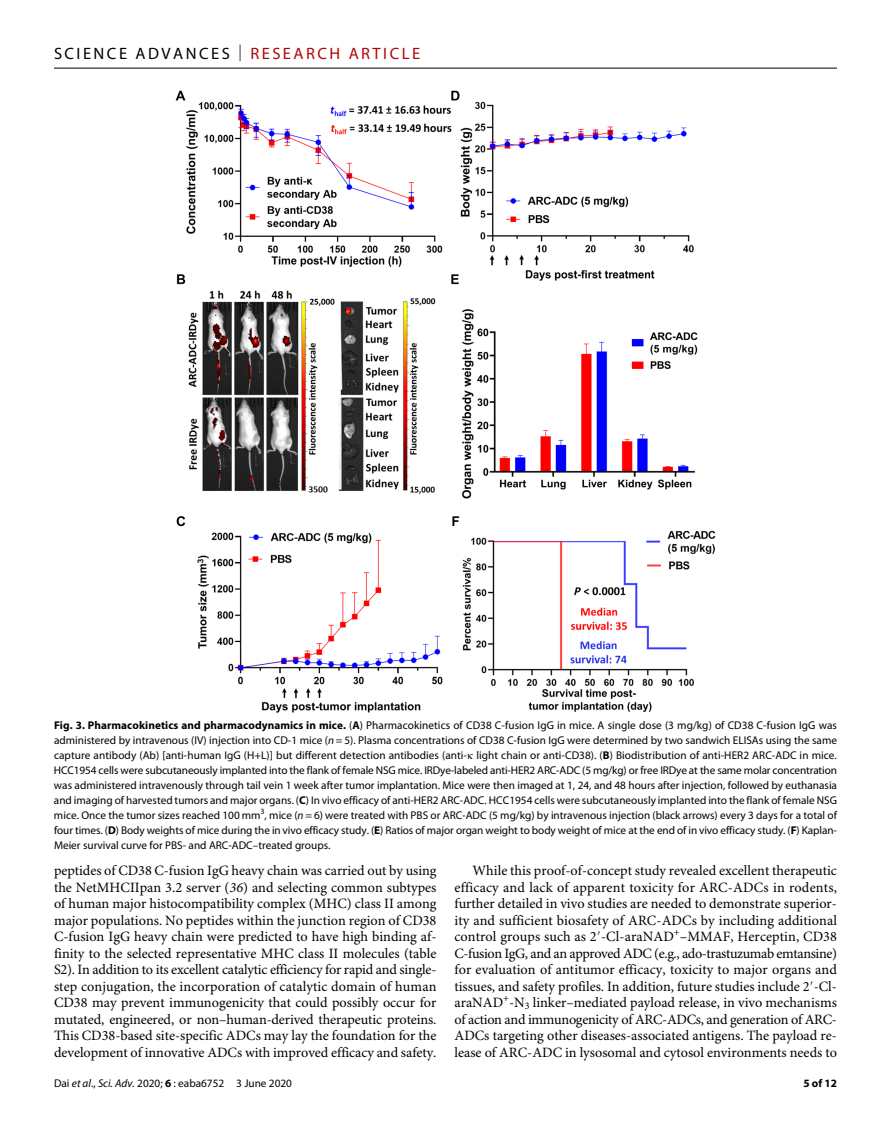
<style>
.page{position:relative;width:891px;height:1134px;background:#fff}
.page>*{position:absolute;margin:0;border:0;box-sizing:border-box;transform-origin:0 0}
.t1{font:16.5px "Myriad Pro";letter-spacing:.15em;color:#000}
.t2{font:14.25px/16.5px "Minion Pro";color:#000;text-align:justify}
.t3{font:11.25px/15px "Myriad Pro";color:#000;text-align:justify}
.t4{font:700 11.25px "Myriad Pro";color:#000}
.s1{font-weight:300}
.s2{color:#b10508}
.s3{font-weight:700}
.s4{font-style:italic}
</style>
<div class="page">
<hr style="left:54px;top:68px;width:783px;height:1px;background:#000">
<img style="left:176px;top:90px;width:540px;height:622px">
<p class="t1" style="left:54px;top:40px;width:368px">SCIENCE ADVANCES <span class="s1">|</span> <span class="s2">RESEARCH ARTICLE</span></p>
<p class="t3" style="left:54px;top:718px;width:785px"><span class="s3">Fig. 3. Pharmacokinetics and pharmacodynamics in mice.</span> (<span class="s3">A</span>) Pharmacokinetics of CD38 C-fusion IgG in mice. A single dose (3 mg/kg) of CD38 C-fusion IgG was administered by intravenous (IV) injection into CD-1 mice (<span class="s4">n</span> = 5). Plasma concentrations of CD38 C-fusion IgG were determined by two sandwich ELISAs using the same capture antibody (Ab) [anti-human IgG (H+L)] but different detection antibodies (anti- light chain or anti-CD38). (<span class="s3">B</span>) Biodistribution of anti-HER2 ARC-ADC in mice.<br>HCC1954 cells were subcutaneously implanted into the flank of female NSG mice. IRDye-labeled anti-HER2 ARC-ADC (5 mg/kg) or free IRDye at the same molar concentration was administered intravenously through tail vein 1 week after tumor implantation. Mice were then imaged at 1, 24, and 48 hours after injection, followed by euthanasia and imaging of harvested tumors and major organs. (<span class="s3">C</span>) In vivo efficacy of anti-HER2 ARC-ADC. HCC1954 cells were subcutaneously implanted into the flank of female NSG mice. Once the tumor sizes reached 100 mm<sup>3</sup>, mice (<span class="s4">n</span> = 6) were treated with PBS or ARC-ADC (5 mg/kg) by intravenous injection (black arrows) every 3 days for a total of four times. (<span class="s3">D</span>) Body weights of mice during the in vivo efficacy study. (<span class="s3">E</span>) Ratios of major organ weight to body weight of mice at the end of in vivo efficacy study. (<span class="s3">F</span>) Kaplan-Meier survival curve for PBS- and ARC-ADC–treated groups.</p>
<p class="t2" style="left:54px;top:864px;width:384px">peptides of CD38 C-fusion IgG heavy chain was carried out by using the NetMHCIIpan 3.2 server (<span class="s4">36</span>) and selecting common subtypes of human major histocompatibility complex (MHC) class II among major populations. No peptides within the junction region of CD38<br>C-fusion IgG heavy chain were predicted to have high binding af&shy;finity to the selected representative MHC class II molecules (table S2). In addition to its excellent catalytic efficiency for rapid and single&shy;step conjugation, the incorporation of catalytic domain of human CD38 may prevent immunogenicity that could possibly occur for mutated, engineered, or non–human-derived therapeutic proteins.<br>This CD38-based site-specific ADCs may lay the foundation for the development of innovative ADCs with improved efficacy and safety.</p>
<p class="t2" style="left:454px;top:864px;width:384px;text-indent:18px">While this proof-of-concept study revealed excellent therapeutic efficacy and lack of apparent toxicity for ARC-ADCs in rodents, further detailed in vivo studies are needed to demonstrate superior&shy;ity and sufficient biosafety of ARC-ADCs by including additional control groups such as 2′-Cl-araNAD<sup>+</sup>–MMAF, Herceptin, CD38<br>C-fusion IgG, and an approved ADC (e.g., ado-trastuzumab emtansine) for evaluation of antitumor efficacy, toxicity to major organs and tissues, and safety profiles. In addition, future studies include 2′-Cl&shy;araNAD<sup>+</sup>-N<sub>3</sub> linker–mediated payload release, in vivo mechanisms of action and immunogenicity of ARC-ADCs, and generation of ARC-ADCs targeting other diseases-associated antigens. The payload re&shy;lease of ARC-ADC in lysosomal and cytosol environments needs to</p>
<p class="t3" style="left:54px;top:1076px;width:240px">Dai <span class="s4">et al</span>., <span class="s4">Sci. Adv.</span> 2020; <span class="s3">6</span> : eaba6752 3 June 2020</p>
<p class="t4" style="left:803px;top:1074px;width:35px">5 of 12</p>
</div>
